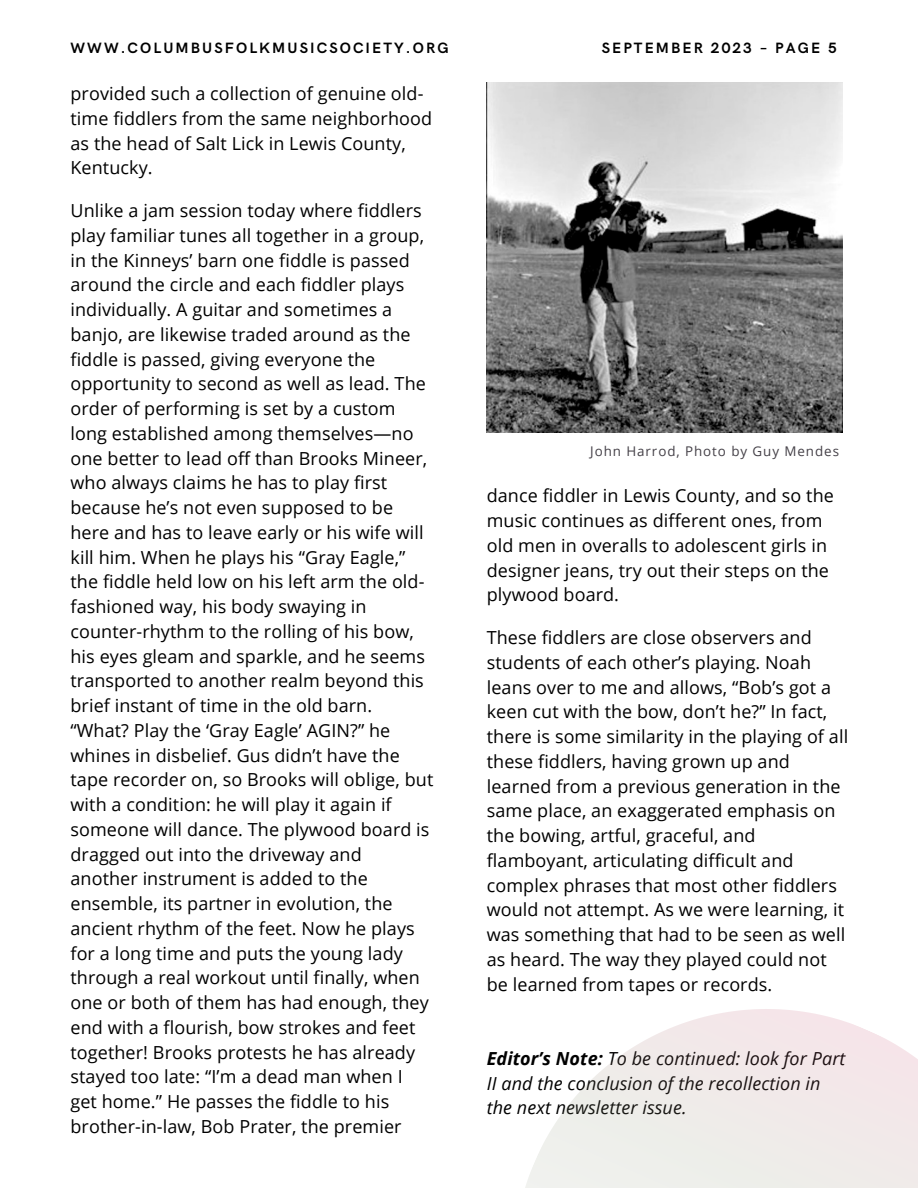
<style>
.page{position:relative;width:918px;height:1188px;background:#fff}
.page>*{position:absolute;margin:0;border:0;box-sizing:border-box;transform-origin:0 0}
.t1{font:18px/24.8px "Open Sans";letter-spacing:.005em;color:#000}
.t2{font:italic 18px/24.8px "Open Sans";letter-spacing:.005em;color:#000}
.t3{font:700 15px "HK Grotesk";letter-spacing:.14em;color:#000}
.t4{font:13.35px "Open Sans";letter-spacing:.07em;color:#444047}
.s1{font-weight:700}
</style>
<div class="page">
<img style="left:487px;top:83px;width:355px;height:350px">
<svg style="left:525px;top:1009px;width:393px;height:179px;fill:#f1ece9"></svg>
<p class="t3" style="left:70px;top:40px;width:380px">WWW.COLUMBUSFOLKMUSICSOCIETY.ORG</p>
<p class="t3" style="left:602px;top:40px;width:237px">SEPTEMBER 2023 – PAGE 5</p>
<p class="t1" style="left:70px;top:81px;width:363px">provided such a collection of genuine old&shy;time fiddlers from the same neighborhood as the head of Salt Lick in Lewis County, Kentucky.</p>
<p class="t1" style="left:70px;top:198px;width:355px">Unlike a jam session today where fiddlers play familiar tunes all together in a group, in the Kinneys’ barn one fiddle is passed</p>
<p class="t1" style="left:70px;top:272px;width:358px">around the circle and each fiddler plays individually. A guitar and sometimes a banjo, are likewise traded around as the fiddle is passed, giving everyone the opportunity to second as well as lead. The order of performing is set by a custom long established among themselves—no one better to lead off than Brooks Mineer, who always claims he has to play first because he’s not even supposed to be here and has to leave early or his wife will kill him. When he plays his “Gray Eagle,” the fiddle held low on his left arm the old&shy;fashioned way, his body swaying in counter-rhythm to the rolling of his bow, his eyes gleam and sparkle, and he seems transported to another realm beyond this brief instant of time in the old barn.</p>
<p class="t1" style="left:70px;top:718px;width:364px">“What? Play the ‘Gray Eagle’ AGIN?” he whines in disbelief. Gus didn’t have the tape recorder on, so Brooks will oblige, but with a condition: he will play it again if someone will dance. The plywood board is dragged out into the driveway and another instrument is added to the ensemble, its partner in evolution, the ancient rhythm of the feet. Now he plays for a long time and puts the young lady through a real workout until finally, when one or both of them has had enough, they end with a flourish, bow strokes and feet together! Brooks protests he has already stayed too late: “I’m a dead man when I get home.” He passes the fiddle to his brother-in-law, Bob Prater, the premier</p>
<p class="t4" style="left:590px;top:442px;width:250px">John Harrod, Photo by Guy Mendes</p>
<p class="t1" style="left:487px;top:483px;width:349px">dance fiddler in Lewis County, and so the music continues as different ones, from old men in overalls to adolescent girls in designer jeans, try out their steps on the plywood board.</p>
<p class="t1" style="left:487px;top:625px;width:363px">These fiddlers are close observers and students of each other’s playing. Noah leans over to me and allows, “Bob’s got a keen cut with the bow, don’t he?” In fact, there is some similarity in the playing of all these fiddlers, having grown up and learned from a previous generation in the same place, an exaggerated emphasis on the bowing, artful, graceful, and flamboyant, articulating difficult and complex phrases that most other fiddlers would not attempt. As we were learning, it was something that had to be seen as well as heard. The way they played could not be learned from tapes or records.</p>
<p class="t2" style="left:487px;top:1046px;width:360px"><span class="s1">Editor’s Note:</span> To be continued: look for Part<br>II and the conclusion of the recollection in the next newsletter issue.</p>
</div>
